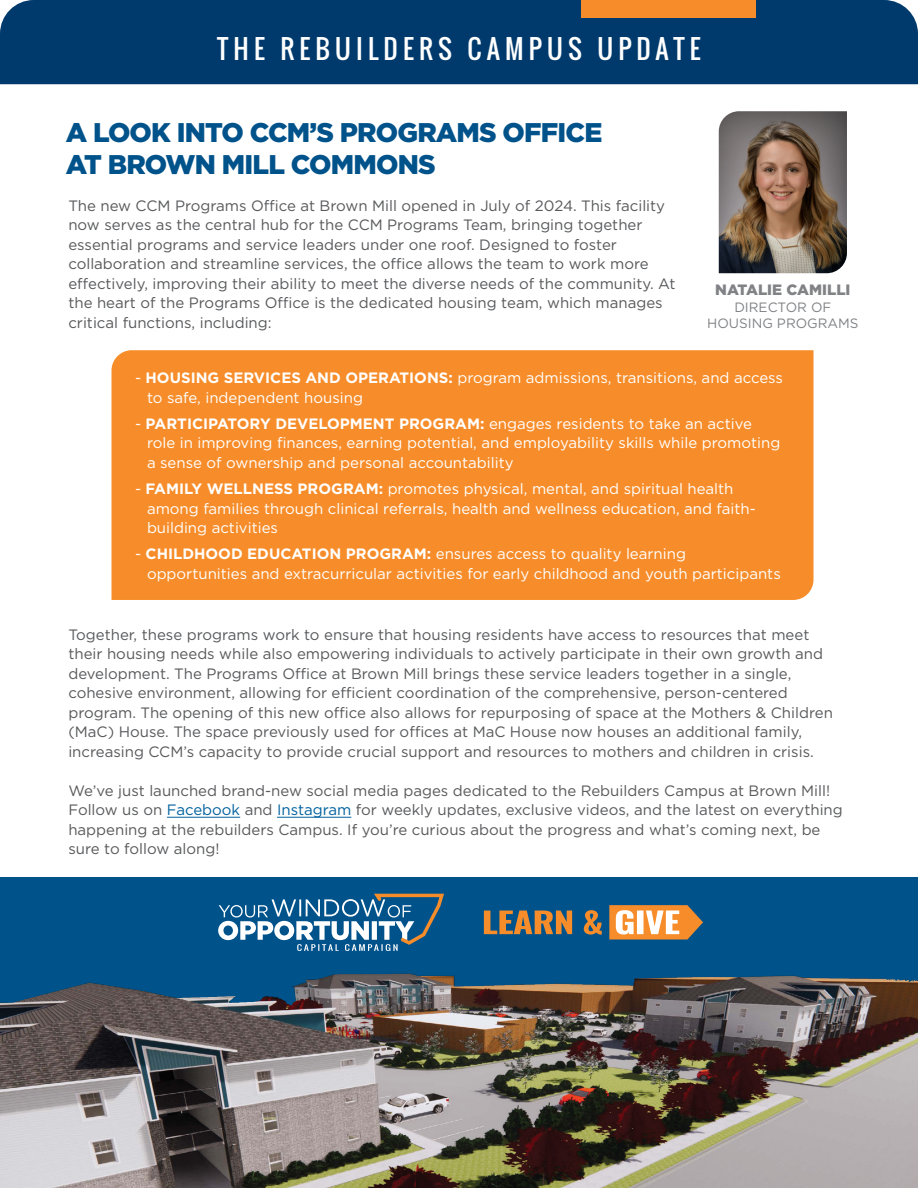
<style>
.page{position:relative;width:918px;height:1188px;background:#fff}
.page>*{position:absolute;margin:0;border:0;box-sizing:border-box;transform-origin:0 0}
.t1{font:900 27px/32.4px "Gotham";letter-spacing:-.03em;color:#00528a}
.t2{font:25.8px "Oswald";letter-spacing:.2em;color:#fff}
.t3{font:15px/19.5px "Gotham";color:#58595b}
.t4{font:15px/19.5px "Gotham";color:#fff}
.t5{font:900 15px "Gotham";color:#808285}
.t6{font:13.5px/16.2px "Gotham";color:#808285;text-align:center}
.s1{font-weight:700}
.s2{color:#00619e}
</style>
<div class="page">
<hr style="left:167px;top:817px;width:73px;height:1px;background:#00619e">
<hr style="left:277px;top:817px;width:74px;height:1px;background:#00619e">
<div style="left:112px;top:350px;width:702px;height:250px;background:#f78d2a"></div>
<img style="left:0;top:878px;width:918px;height:310px">
<svg style="left:218px;top:892px;width:228px;height:59px"></svg>
<svg style="left:609px;top:905px;width:94px;height:35px"></svg>
<svg style="left:484px;top:910px;width:118px;height:25px"></svg>
<div style="left:0;top:0;width:918px;height:84px;background:#003a6c"></div>
<div style="left:582px;top:0;width:174px;height:17px;background:#f78d2a"></div>
<img style="left:719px;top:111px;width:128px;height:162px">
<h2 class="t2" style="left:217px;top:30px;width:485px">THE REBUILDERS CAMPUS UPDATE</h2>
<h1 class="t1" style="left:66px;top:116px;width:538px">A LOOK INTO CCM’S PROGRAMS OFFICE<br>AT BROWN MILL COMMONS</h1>
<p class="t3" style="left:68px;top:195px;width:609px">The new CCM Programs Office at Brown Mill opened in July of 2024. This facility now serves as the central hub for the CCM Programs Team, bringing together essential programs and service leaders under one roof. Designed to foster collaboration and streamline services, the office allows the team to work more effectively, improving their ability to meet the diverse needs of the community. At the heart of the Programs Office is the dedicated housing team, which manages critical functions, including:</p>
<p class="t5" style="left:715px;top:280px;width:137px">NATALIE CAMILLI</p>
<p class="t6" style="left:707px;top:299px;width:153px">DIRECTOR OF<br>HOUSING PROGRAMS</p>
<p class="t4" style="left:147px;top:368px;width:638px;text-indent:-12px">- <span class="s1">HOUSING SERVICES AND OPERATIONS:</span> program admissions, transitions, and access to safe, independent housing</p>
<p class="t4" style="left:147px;top:414px;width:635px;text-indent:-12px">- <span class="s1">PARTICIPATORY DEVELOPMENT PROGRAM:</span> engages residents to take an active role in improving finances, earning potential, and employability skills while promoting a sense of ownership and personal accountability</p>
<p class="t4" style="left:147px;top:479px;width:610px;text-indent:-12px">- <span class="s1">FAMILY WELLNESS PROGRAM:</span> promotes physical, mental, and spiritual health among families through clinical referrals, health and wellness education, and faith&shy;building activities</p>
<p class="t4" style="left:147px;top:544px;width:635px;text-indent:-12px">- <span class="s1">CHILDHOOD EDUCATION PROGRAM:</span> ensures access to quality learning opportunities and extracurricular activities for early childhood and youth participants</p>
<p class="t3" style="left:68px;top:624px;width:766px">Together, these programs work to ensure that housing residents have access to resources that meet their housing needs while also empowering individuals to actively participate in their own growth and development. The Programs Office at Brown Mill brings these service leaders together in a single, cohesive environment, allowing for efficient coordination of the comprehensive, person-centered program. The opening of this new office also allows for repurposing of space at the Mothers &amp; Children (MaC) House. The space previously used for offices at MaC House now houses an additional family, increasing CCM’s capacity to provide crucial support and resources to mothers and children in crisis.</p>
<p class="t3" style="left:68px;top:780px;width:776px">We’ve just launched brand-new social media pages dedicated to the Rebuilders Campus at Brown Mill!<br>Follow us on <span class="s2">Facebook</span> and <span class="s2">Instagram</span> for weekly updates, exclusive videos, and the latest on everything happening at the rebuilders Campus. If you’re curious about the progress and what’s coming next, be sure to follow along!</p>
</div>
